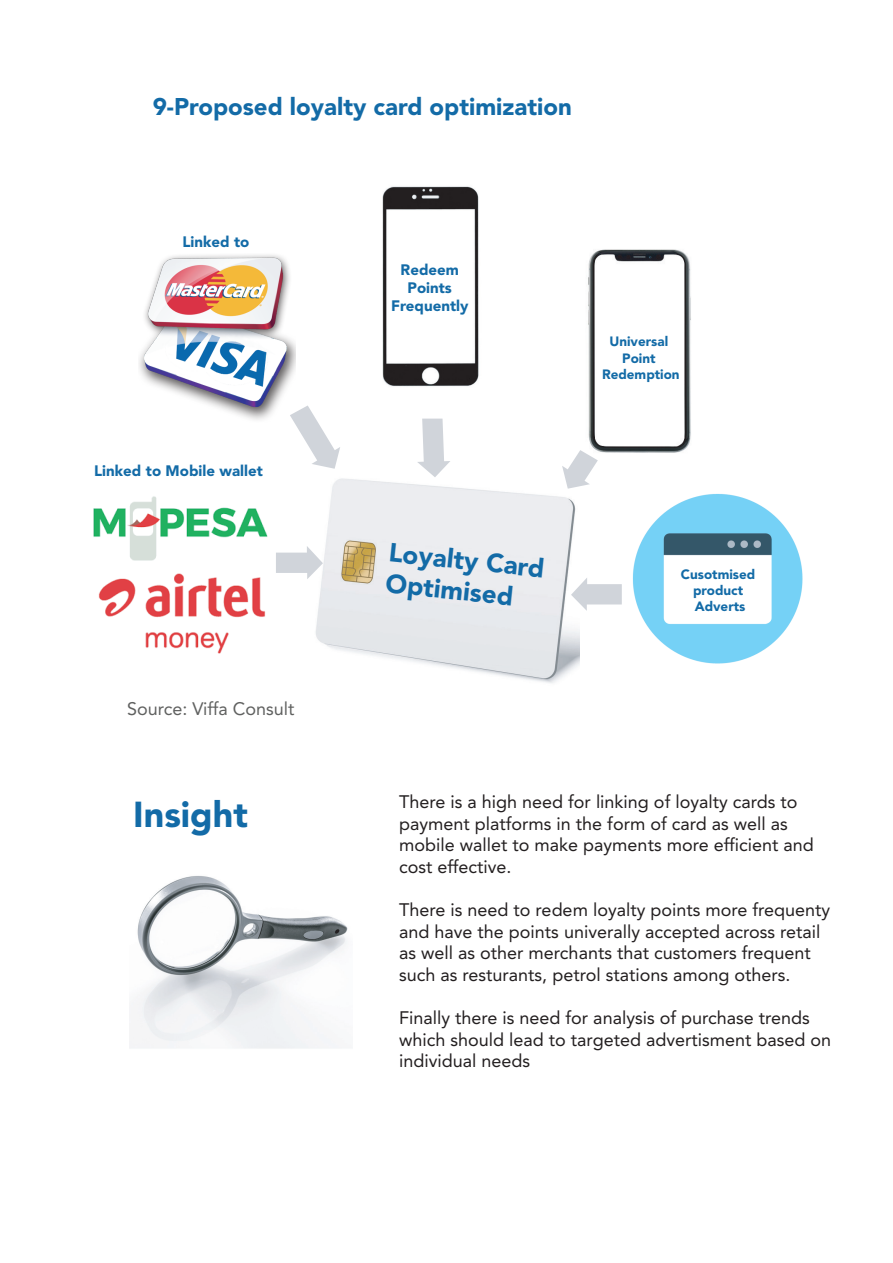
<style>
.page{position:relative;width:893px;height:1263px;background:#fff}
.page>*{position:absolute;margin:0;border:0;box-sizing:border-box;transform-origin:0 0}
.t1{font:900 35.85px "Avenir LT Std";color:#136ba7}
.t2{font:900 25.95px/31.2px "Avenir LT Std";color:#136ba7}
.t3{font:900 24px "Avenir LT Std";color:#136ba7}
.t4{font:18px/21.6px "Avenir";color:#231f20}
.t5{font:18px "Avenir";color:#606160}
.t6{font:900 15px/18.1px "Avenir LT Std";color:#136ba7;text-align:center}
.t7{font:900 13.5px/16px "Avenir LT Std";color:#136ba7;text-align:center}
</style>
<div class="page">
<img style="left:632px;top:493px;width:171px;height:171px">
<img style="left:588px;top:249px;width:103px;height:204px">
<img style="left:130px;top:876px;width:218px;height:173px">
<img style="left:315px;top:478px;width:265px;height:205px">
<img style="left:382px;top:186px;width:97px;height:201px">
<div style="left:674px;top:565px;width:84px;height:43px;background:#fff"></div>
<img style="left:93px;top:496px;width:175px;height:65px">
<img style="left:98px;top:573px;width:168px;height:81px">
<img style="left:139px;top:255px;width:157px;height:165px">
<svg style="left:571px;top:577px;width:51px;height:34px"></svg>
<svg style="left:276px;top:546px;width:47px;height:33px"></svg>
<svg style="left:562px;top:450px;width:36px;height:39px"></svg>
<svg style="left:417px;top:419px;width:33px;height:58px"></svg>
<svg style="left:290px;top:405px;width:50px;height:64px"></svg>
<h3 class="t3" style="left:153px;top:93px;width:421px">9-Proposed loyalty card optimization</h3>
<p class="t6" style="left:182px;top:232px;width:68px">Linked to</p>
<p class="t6" style="left:94px;top:461px;width:170px">Linked to Mobile wallet</p>
<p class="t5" style="left:127px;top:698px;width:169px">Source: Viffa Consult</p>
<p class="t6" style="left:391px;top:261px;width:79px">Redeem<br>Points<br>Frequently</p>
<p class="t7" style="left:602px;top:334px;width:79px">Universal<br>Point<br>Redemption</p>
<h2 class="t2" style="left:391px;top:536px;width:158px;rotate:6deg">Loyalty Card<br>Optimised</h2>
<p class="t7" style="left:681px;top:566px;width:76px">Cusotmised product<br>Adverts</p>
<h1 class="t1" style="left:133px;top:793px;width:116px">Insight</h1>
<p class="t4" style="left:399px;top:791px;width:416px">There is a high need for linking of loyalty cards to payment platforms in the form of card as well as mobile wallet to make payments more efficient and cost effective.</p>
<p class="t4" style="left:399px;top:899px;width:432px">There is need to redem loyalty points more frequenty and have the points univerally accepted across retail as well as other merchants that customers frequent such as resturants, petrol stations among others.</p>
<p class="t4" style="left:399px;top:1007px;width:433px">Finally there is need for analysis of purchase trends which should lead to targeted advertisment based on individual needs</p>
</div>
